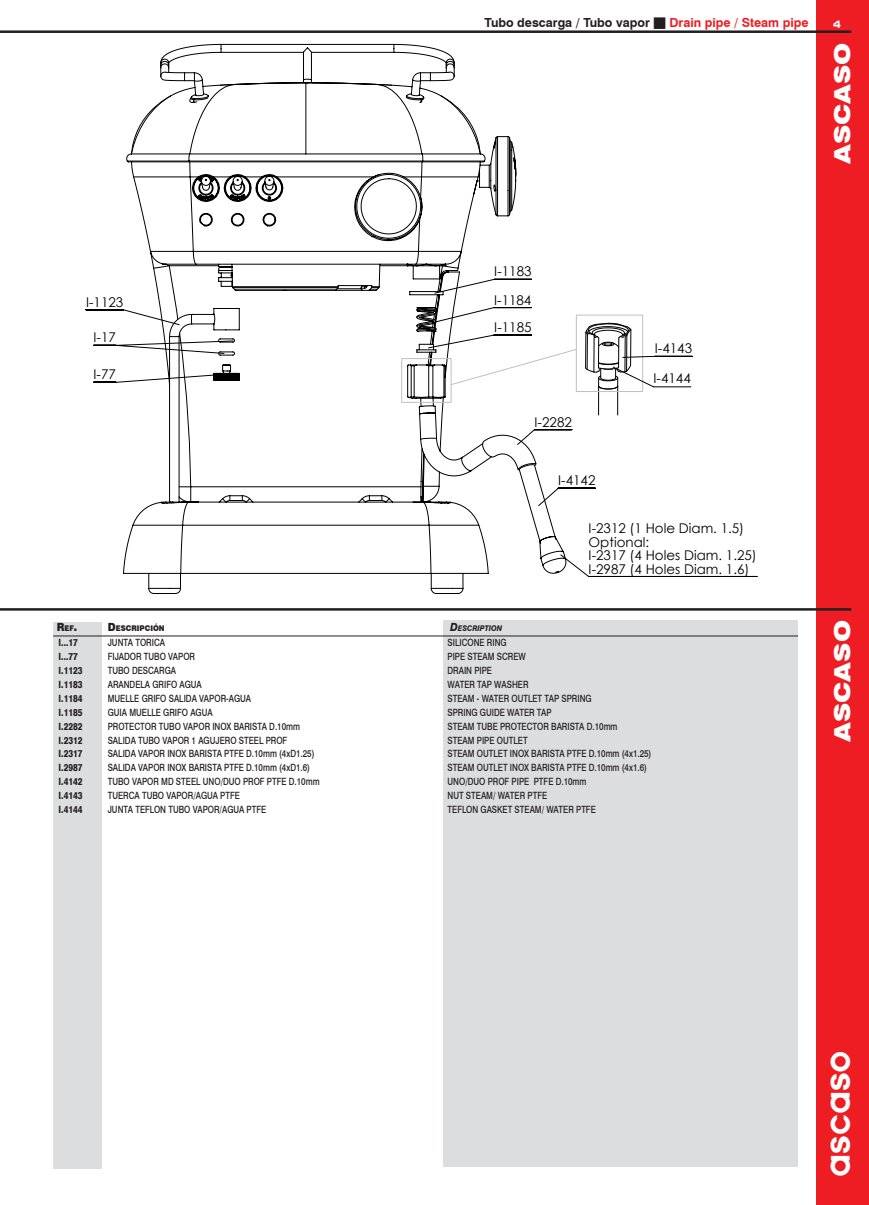
<style>
.page{position:relative;width:869px;height:1205px;background:#fff}
.page>*{position:absolute;margin:0;border:0;box-sizing:border-box;transform-origin:0 0}
.t1{font:27.5px "ASCAS Ologotype";color:#fff}
.t2{font:900 22.5px "Swiss 721 BT";color:#fff;scale:1.2 1}
.t3{font:13.38px/13.4px "Century Gothic";color:#000;text-align:justify}
.TITOL_PAGINA_RIGHT{font:700 12.5px "Swiss 721 BT";color:#231f20}
.t4{font:900 11.25px "Swiss 721 BT";color:#231f20;scale:.9 1}
.TEXTO_REGULAR{font:500 10px "Swiss 721 BT";color:#231f20;scale:.8 1}
.referencia{font:800 10px "Swiss 721 BT";color:#231f20;scale:.8 1}
.t5{font:700 expanded 10px "Square 721 BT";color:#fff;scale:.8 1}
.t6{font:900 7.88px "Swiss 721 BT";color:#231f20;scale:.9 1}
.t7{font:italic 800 7.88px "Swiss 721 BT";color:#231f20;scale:.9 1}
.s1{color:#ee1d23}
.s2{font-size:7.88px}
.s3{font-size:11.25px}
</style>
<div class="page">
<div style="left:815px;top:0;width:53px;height:1205px;background:#ee1d23"></div>
<hr style="left:0;top:30px;width:850px;height:3px;background:#231f20">
<hr style="left:0;top:608px;width:850px;height:3px;background:#231f20">
<div style="left:443px;top:620px;width:354px;height:546px;background:#dcdddf"></div>
<div style="left:53px;top:622px;width:49px;height:546px;background:#dcdddf"></div>
<hr style="left:53px;top:636px;width:744px;height:1px;background:#231f20">
<svg style="left:86px;top:309px;width:670px;height:268px"></svg>
<svg style="left:123px;top:44px;width:443px;height:550px"></svg>
<svg style="left:199px;top:195px;width:5px;height:3px"></svg>
<svg style="left:231px;top:195px;width:5px;height:3px"></svg>
<svg style="left:482px;top:435px;width:54px;height:35px"></svg>
<hr style="left:585px;top:332px;width:1px;height:36px;background:#000">
<hr style="left:630px;top:330px;width:1px;height:35px;background:#000">
<hr style="left:626px;top:335px;width:1px;height:36px;background:#000">
<hr style="left:586px;top:334px;width:1px;height:35px;background:#000">
<hr style="left:593px;top:335px;width:1px;height:37px;background:#000">
<hr style="left:624px;top:336px;width:1px;height:36px;background:#000">
<hr style="left:618px;top:338px;width:1px;height:30px;background:#000">
<hr style="left:598px;top:338px;width:1px;height:30px;background:#000">
<svg style="left:585px;top:323px;width:46px;height:24px"></svg>
<div style="left:576px;top:315px;width:66px;height:77px;border:1px solid #c0c0c0"></div>
<svg style="left:450px;top:348px;width:127px;height:38px"></svg>
<hr style="left:654px;top:356px;width:37px;height:1px;background:#000">
<svg style="left:584px;top:356px;width:71px;height:59px"></svg>
<hr style="left:653px;top:387px;width:37px;height:1px;background:#000">
<div style="left:401px;top:358px;width:50px;height:45px;border:1px solid #c0c0c0"></div>
<p class="TITOL_PAGINA_RIGHT" style="left:484px;top:15px;width:325px">Tubo descarga / Tubo vapor ■ <span class="s1">Drain pipe / Steam pipe</span></p>
<p class="t5" style="left:832px;top:18px;width:11px">4</p>
<h2 class="t2" style="left:828px;top:164px;width:103px;rotate:-90deg">ASCASO</h2>
<p class="t3" style="left:86px;top:295px;width:39px">I-1123</p>
<p class="t3" style="left:93px;top:331px;width:24px">I-17</p>
<p class="t3" style="left:93px;top:368px;width:24px">I-77</p>
<p class="t3" style="left:494px;top:257px;width:39px;line-height:27.9px">I-1183<br>I-1184<br>I-1185</p>
<p class="t3" style="left:534px;top:415px;width:39px">I-2282</p>
<p class="t3" style="left:654px;top:342px;width:39px">I-4143</p>
<p class="t3" style="left:653px;top:372px;width:39px">I-4144</p>
<p class="t3" style="left:558px;top:474px;width:39px">I-4142</p>
<p class="t3" style="left:588px;top:521px;width:170px;text-align:left">I-2312 (1 Hole Diam. 1.5)<br>Optional:<br>I-2317 (4 Holes Diam. 1.25)<br>I-2987 (4 Holes Diam. 1.6)</p>
<p class="t4" style="left:57px;top:620px;width:24px">R<span class="s2">EF</span>.</p>
<p class="t6" style="left:108px;top:624px;width:64px"><span class="s3">D</span>ESCRIPCIÓN</p>
<p class="t7" style="left:450px;top:624px;width:59px"><span class="s3">D</span>ESCRIPTION</p>
<p class="referencia" style="left:59px;top:636px;width:25px">I...17</p>
<p class="TEXTO_REGULAR" style="left:108px;top:636px;width:73px">JUNTA TORICA</p>
<p class="TEXTO_REGULAR" style="left:447px;top:636px;width:75px">SILICONE RING</p>
<p class="referencia" style="left:59px;top:650px;width:25px">I...77</p>
<p class="TEXTO_REGULAR" style="left:108px;top:650px;width:111px">FIJADOR TUBO VAPOR</p>
<p class="TEXTO_REGULAR" style="left:447px;top:650px;width:99px">PIPE STEAM SCREW</p>
<p class="referencia" style="left:59px;top:664px;width:31px">I.1123</p>
<p class="TEXTO_REGULAR" style="left:108px;top:664px;width:87px">TUBO DESCARGA</p>
<p class="TEXTO_REGULAR" style="left:447px;top:664px;width:57px">DRAIN PIPE</p>
<p class="referencia" style="left:59px;top:678px;width:31px">I.1183</p>
<p class="TEXTO_REGULAR" style="left:108px;top:678px;width:119px">ARANDELA GRIFO AGUA</p>
<p class="TEXTO_REGULAR" style="left:447px;top:678px;width:103px">WATER TAP WASHER</p>
<p class="referencia" style="left:59px;top:692px;width:31px">I.1184</p>
<p class="TEXTO_REGULAR" style="left:108px;top:692px;width:180px">MUELLE GRIFO SALIDA VAPOR-AGUA</p>
<p class="TEXTO_REGULAR" style="left:447px;top:692px;width:182px">STEAM - WATER OUTLET TAP SPRING</p>
<p class="referencia" style="left:59px;top:706px;width:31px">I.1185</p>
<p class="TEXTO_REGULAR" style="left:108px;top:706px;width:132px">GUIA MUELLE GRIFO AGUA</p>
<p class="TEXTO_REGULAR" style="left:447px;top:706px;width:132px">SPRING GUIDE WATER TAP</p>
<p class="referencia" style="left:59px;top:720px;width:31px">I.2282</p>
<p class="TEXTO_REGULAR" style="left:108px;top:720px;width:242px">PROTECTOR TUBO VAPOR INOX BARISTA D.10mm</p>
<p class="TEXTO_REGULAR" style="left:447px;top:720px;width:214px">STEAM TUBE PROTECTOR BARISTA D.10mm</p>
<p class="referencia" style="left:59px;top:734px;width:31px">I.2312</p>
<p class="TEXTO_REGULAR" style="left:108px;top:734px;width:226px">SALIDA TUBO VAPOR 1 AGUJERO STEEL PROF</p>
<p class="TEXTO_REGULAR" style="left:447px;top:734px;width:102px">STEAM PIPE OUTLET</p>
<p class="referencia" style="left:59px;top:747px;width:31px">I.2317</p>
<p class="TEXTO_REGULAR" style="left:108px;top:747px;width:260px">SALIDA VAPOR INOX BARISTA PTFE D.10mm (4xD1.25)</p>
<p class="TEXTO_REGULAR" style="left:447px;top:747px;width:256px">STEAM OUTLET INOX BARISTA PTFE D.10mm (4x1.25)</p>
<p class="referencia" style="left:59px;top:761px;width:31px">I.2987</p>
<p class="TEXTO_REGULAR" style="left:108px;top:761px;width:254px">SALIDA VAPOR INOX BARISTA PTFE D.10mm (4xD1.6)</p>
<p class="TEXTO_REGULAR" style="left:447px;top:761px;width:251px">STEAM OUTLET INOX BARISTA PTFE D.10mm (4x1.6)</p>
<p class="referencia" style="left:59px;top:775px;width:31px">I.4142</p>
<p class="TEXTO_REGULAR" style="left:108px;top:775px;width:266px">TUBO VAPOR MD STEEL UNO/DUO PROF PTFE D.10mm</p>
<p class="TEXTO_REGULAR" style="left:447px;top:775px;width:175px">UNO/DUO PROF PIPE PTFE D.10mm</p>
<p class="referencia" style="left:59px;top:789px;width:31px">I.4143</p>
<p class="TEXTO_REGULAR" style="left:108px;top:789px;width:167px">TUERCA TUBO VAPOR/AGUA PTFE</p>
<p class="TEXTO_REGULAR" style="left:447px;top:789px;width:126px">NUT STEAM/ WATER PTFE</p>
<p class="referencia" style="left:59px;top:803px;width:31px">I.4144</p>
<p class="TEXTO_REGULAR" style="left:108px;top:803px;width:200px">JUNTA TEFLON TUBO VAPOR/AGUA PTFE</p>
<p class="TEXTO_REGULAR" style="left:447px;top:803px;width:187px">TEFLON GASKET STEAM/ WATER PTFE</p>
<h2 class="t2" style="left:828px;top:742px;width:103px;rotate:-90deg">ASCASO</h2>
<h1 class="t1" style="left:824px;top:1176px;width:128px;rotate:-90deg">ascaso</h1>
</div>
